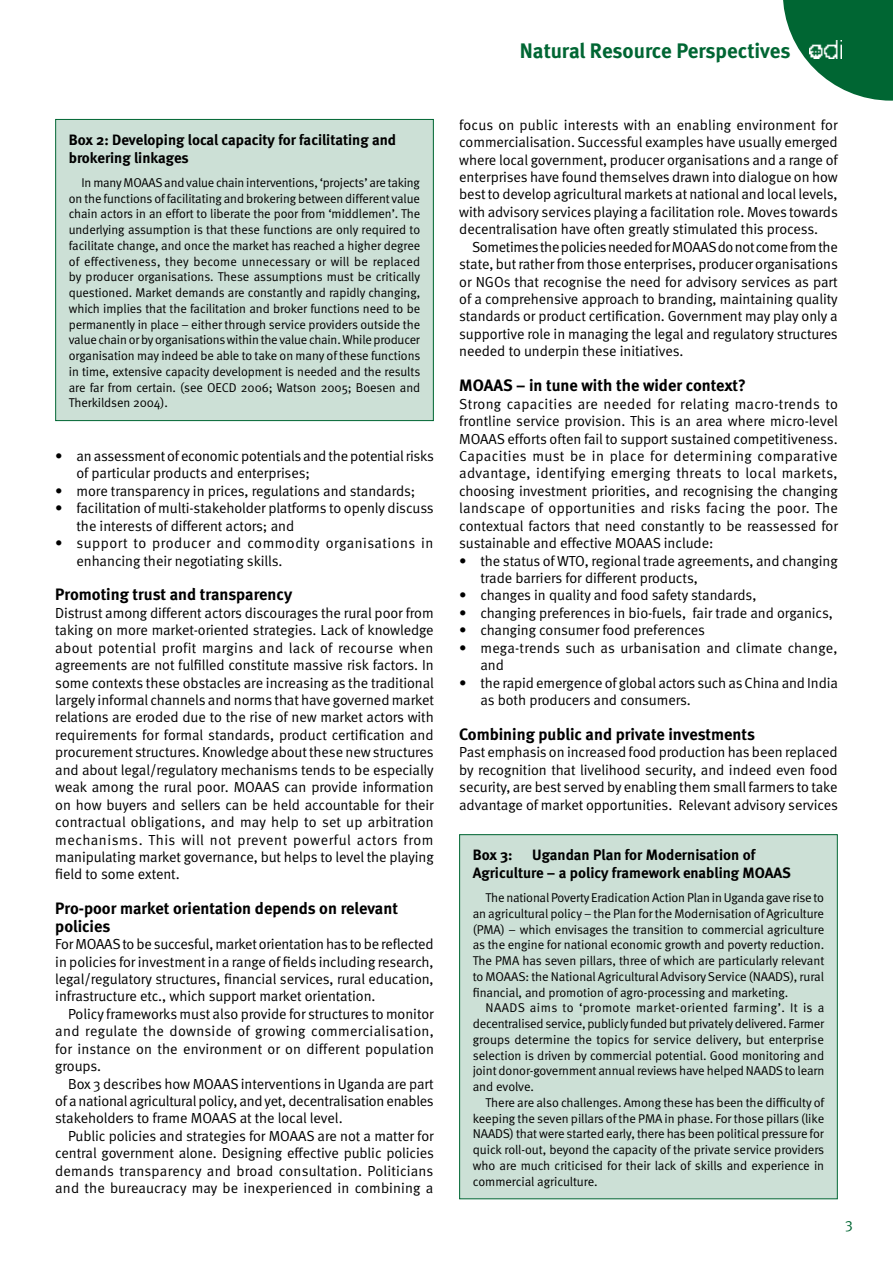
<style>
.page{position:relative;width:893px;height:1263px;background:#fff}
.page>*{position:absolute;margin:0;border:0;box-sizing:border-box;transform-origin:0 0}
.t1{font:700 21px "Meta";letter-spacing:-.005em;color:#063}
.t2{font:700 16.5px/18px "Meta";color:#000}
.t3{font:700 15px/18px "Meta";color:#000}
.t4{font:15px "Meta Normal Expert";color:#063}
.t5{font:14.55px/17.4px "Meta Normal";letter-spacing:-.005em;color:#000;text-align:justify}
.t6{font:14.55px/17.4px "Meta Normal";letter-spacing:.025em;color:#000}
.t7{font:12.75px/15.8px "Meta Normal";letter-spacing:-.005em;color:#000;text-align:justify}
</style>
<div class="page">
<svg style="left:783px;top:0;width:110px;height:101px"></svg>
<svg style="left:809px;top:40px;width:33px;height:1px"></svg>
<img style="left:809px;top:41px;width:33px;height:18px">
<div style="left:460px;top:835px;width:377px;height:364px;background:#cce0d6"></div>
<div style="left:459px;top:834px;width:379px;height:365px;border:1px solid #063"></div>
<div style="left:56px;top:119px;width:377px;height:302px;background:#cce0d6"></div>
<div style="left:55px;top:119px;width:379px;height:302px;border:1px solid #063"></div>
<p class="t3" style="left:69px;top:130px;width:329px">Box 2: Developing local capacity for facilitating and brokering linkages</p>
<p class="t7" style="left:69px;top:174px;width:353px;text-indent:13px">In many MOAAS and value chain interventions, ‘projects’ are taking on the functions of facilitating and brokering between different value chain actors in an effort to liberate the poor from ‘middlemen’. The underlying assumption is that these functions are only required to facilitate change, and once the market has reached a higher degree of effectiveness, they become unnecessary or will be replaced by producer organisations. These assumptions must be critically questioned. Market demands are constantly and rapidly changing, which implies that the facilitation and broker functions need to be permanently in place – either through service providers outside the value chain or by organisations within the value chain. While producer organisation may indeed be able to take on many of these functions in time, extensive capacity development is needed and the results are far from certain. (see OECD 2006; Watson 2005; Boesen and Therkildsen 2004).</p>
<p class="t5" style="left:77px;top:447px;width:359px;text-indent:-21px">• an assessment of economic potentials and the potential risks of particular products and enterprises;</p>
<p class="t5" style="left:55px;top:482px;width:362px">• more transparency in prices, regulations and standards;</p>
<p class="t5" style="left:77px;top:499px;width:359px;text-indent:-21px">• facilitation of multi-stakeholder platforms to openly discuss the interests of different actors; and</p>
<p class="t6" style="left:77px;top:534px;width:358px;text-indent:-21px">• support to producer and commodity organisations in enhancing their negotiating skills.</p>
<p class="t2" style="left:55px;top:585px;width:238px">Promoting trust and transparency</p>
<p class="t5" style="left:55px;top:604px;width:380px">Distrust among different actors discourages the rural poor from taking on more market-oriented strategies. Lack of knowledge about potential profit margins and lack of recourse when agreements are not fulfilled constitute massive risk factors. In some contexts these obstacles are increasing as the traditional largely informal channels and norms that have governed market relations are eroded due to the rise of new market actors with requirements for formal standards, product certification and procurement structures. Knowledge about these new structures and about legal/regulatory mechanisms tends to be especially weak among the rural poor. MOAAS can provide information on how buyers and sellers can be held accountable for their contractual obligations, and may help to set up arbitration mechanisms. This will not prevent powerful actors from manipulating market governance, but helps to level the playing field to some extent.</p>
<p class="t2" style="left:55px;top:899px;width:344px">Pro-poor market orientation depends on relevant policies</p>
<p class="t5" style="left:55px;top:935px;width:380px">For MOAAS to be succesful, market orientation has to be reflected in policies for investment in a range of fields including research, legal/regulatory structures, financial services, rural education, infrastructure etc., which support market orientation.</p>
<p class="t5" style="left:55px;top:1005px;width:380px;text-indent:13px">Policy frameworks must also provide for structures to monitor and regulate the downside of growing commercialisation, for instance on the environment or on different population groups.</p>
<p class="t5" style="left:55px;top:1075px;width:380px;text-indent:13px">Box 3 describes how MOAAS interventions in Uganda are part of a national agricultural policy, and yet, decentralisation enables stakeholders to frame MOAAS at the local level.</p>
<p class="t5" style="left:55px;top:1127px;width:380px;text-indent:13px">Public policies and strategies for MOAAS are not a matter for central government alone. Designing effective public policies demands transparency and broad consultation. Politicians and the bureaucracy may be inexperienced in combining a</p>
<h1 class="t1" style="left:520px;top:38px;width:272px">Natural Resource Perspectives</h1>
<p class="t5" style="left:459px;top:116px;width:380px">focus on public interests with an enabling environment for commercialisation. Successful examples have usually emerged where local government, producer organisations and a range of enterprises have found themselves drawn into dialogue on how best to develop agricultural markets at national and local levels, with advisory services playing a facilitation role. Moves towards decentralisation have often greatly stimulated this process.</p>
<p class="t5" style="left:459px;top:238px;width:380px;text-indent:13px">Sometimes the policies needed for MOAAS do not come from the state, but rather from those enterprises, producer organisations or NGOs that recognise the need for advisory services as part of a comprehensive approach to branding, maintaining quality standards or product certification. Government may play only a supportive role in managing the legal and regulatory structures needed to underpin these initiatives.</p>
<p class="t2" style="left:459px;top:376px;width:288px">MOAAS – in tune with the wider context?</p>
<p class="t5" style="left:459px;top:395px;width:380px">Strong capacities are needed for relating macro-trends to frontline service provision. This is an area where micro-level MOAAS efforts often fail to support sustained competitiveness.<br>Capacities must be in place for determining comparative advantage, identifying emerging threats to local markets, choosing investment priorities, and recognising the changing landscape of opportunities and risks facing the poor. The contextual factors that need constantly to be reassessed for sustainable and effective MOAAS include:</p>
<p class="t5" style="left:480px;top:552px;width:359px;text-indent:-21px">• the status of WTO, regional trade agreements, and changing trade barriers for different products,</p>
<p class="t5" style="left:459px;top:586px;width:299px">• changes in quality and food safety standards,</p>
<p class="t5" style="left:459px;top:604px;width:375px">• changing preferences in bio-fuels, fair trade and organics,</p>
<p class="t5" style="left:459px;top:621px;width:247px">• changing consumer food preferences</p>
<p class="t5" style="left:480px;top:639px;width:358px;text-indent:-21px">• mega-trends such as urbanisation and climate change, and</p>
<p class="t5" style="left:480px;top:674px;width:359px;text-indent:-21px">• the rapid emergence of global actors such as China and India as both producers and consumers.</p>
<p class="t2" style="left:459px;top:725px;width:297px">Combining public and private investments</p>
<p class="t5" style="left:459px;top:743px;width:380px">Past emphasis on increased food production has been replaced by recognition that livelihood security, and indeed even food security, are best served by enabling them small farmers to take advantage of market opportunities. Relevant advisory services</p>
<p class="t3" style="left:473px;top:845px;width:41px">Box 3:</p>
<p class="t3" style="left:473px;top:845px;width:320px;text-indent:60px">Ugandan Plan for Modernisation of<br>Agriculture – a policy framework enabling MOAAS</p>
<p class="t7" style="left:473px;top:890px;width:353px;text-indent:13px">The national Poverty Eradication Action Plan in Uganda gave rise to an agricultural policy – the Plan for the Modernisation of Agriculture (PMA) – which envisages the transition to commercial agriculture as the engine for national economic growth and poverty reduction.<br>The PMA has seven pillars, three of which are particularly relevant to MOAAS: the National Agricultural Advisory Service (NAADS), rural financial, and promotion of agro-processing and marketing.</p>
<p class="t7" style="left:473px;top:1000px;width:353px;text-indent:13px">NAADS aims to ‘promote market-oriented farming’. It is a decentralised service, publicly funded but privately delivered. Farmer groups determine the topics for service delivery, but enterprise selection is driven by commercial potential. Good monitoring and joint donor-government annual reviews have helped NAADS to learn and evolve.</p>
<p class="t7" style="left:473px;top:1094px;width:353px;text-indent:13px">There are also challenges. Among these has been the difficulty of keeping the seven pillars of the PMA in phase. For those pillars (like NAADS) that were started early, there has been political pressure for quick roll-out, beyond the capacity of the private service providers who are much criticised for their lack of skills and experience in commercial agriculture.</p>
<p class="t4" style="left:845px;top:1218px;width:9px">3</p>
</div>
